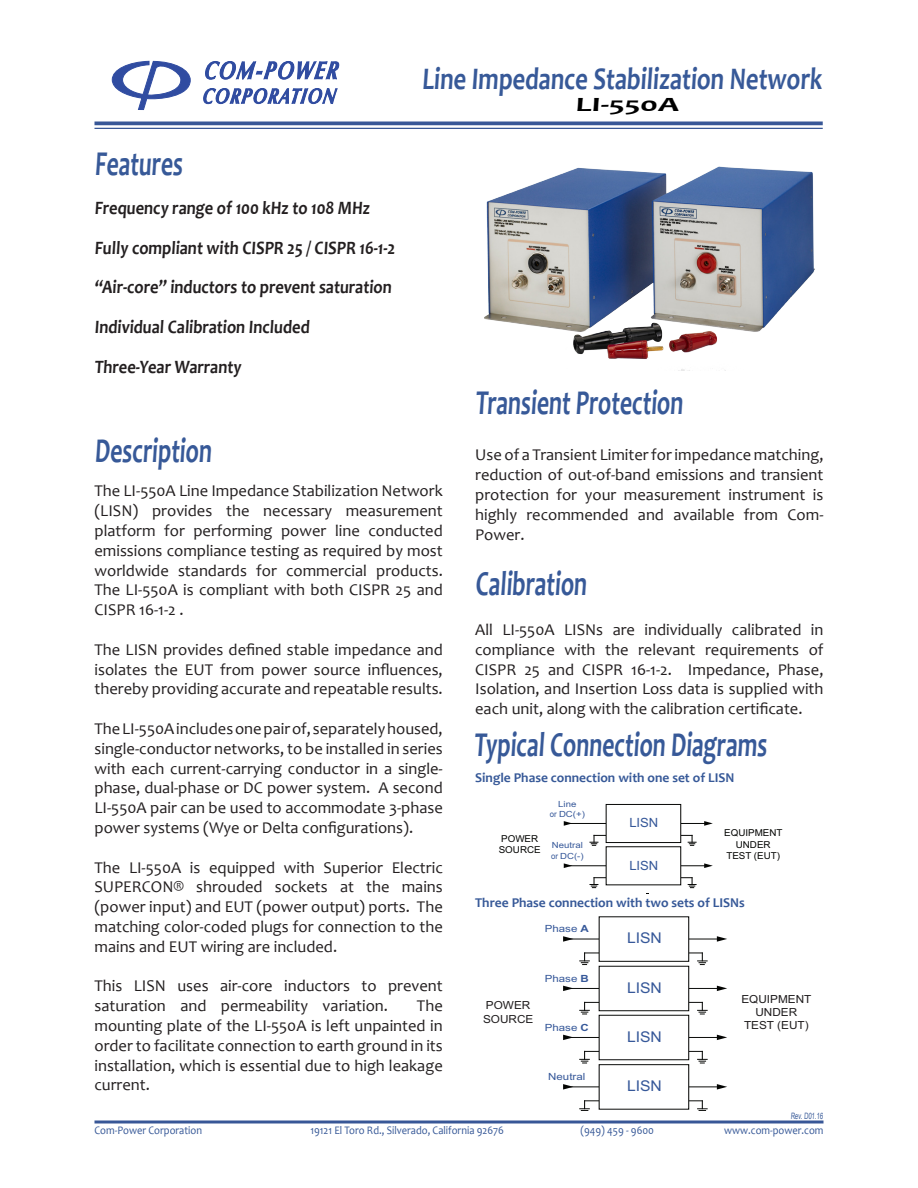
<style>
.page{position:relative;width:918px;height:1188px;background:#fff}
.page>*{position:absolute;margin:0;border:0;box-sizing:border-box;transform-origin:0 0}
.Paragraph_Style_1{font:700 35.1px "Candara";color:#375998;scale:.68 1}
.t1{font:700 31.65px "Candara";color:#375998;scale:.78 1}
.t2{font:700 20.4px "Candara";color:#000;scale:1.64 1}
.t3{font:700 18.9px "Candara";color:#231f20;scale:.87 1}
.t4{font:16.5px/19.8px "Candara";color:#231f20;text-align:justify}
.t5{font:14.85px "Arial";color:#365899;scale:1.06 1}
.t6{font:700 13.5px "Candara";color:#375998}
.t7{font:12.75px "Arial";color:#365899}
.t8{font:11.55px "Candara";color:#365897;scale:.91 1}
.t9{font:11.1px/13.4px "Arial";color:#201d1e;scale:1.06 1}
.t10{font:9.9px "Arial";color:#365899;scale:1.17 1}
.t11{font:9.45px/11.4px "Arial";color:#040503}
.t12{font:8.7px "Arial";color:#375998;scale:.68 1}
.t13{font:8.4px/10.2px "Arial";color:#365899;text-align:center;scale:1.13 1}
.s1{font-family:"Arial Narrow"}
.s2{font-weight:700}
</style>
<div class="page">
<svg style="left:112px;top:61px;width:78px;height:49px"></svg>
<svg style="left:203px;top:61px;width:137px;height:43px"></svg>
<hr style="left:94px;top:122px;width:729px;height:3px;background:#385797">
<hr style="left:94px;top:128px;width:729px;height:1px;background:#385797">
<svg style="left:94px;top:1120px;width:730px;height:4px;fill:#9baaca"></svg>
<hr style="left:569px;top:823px;width:136px;height:1px;background:#040503">
<svg style="left:704px;top:821px;width:9px;height:5px"></svg>
<svg style="left:564px;top:821px;width:7px;height:5px"></svg>
<svg style="left:688px;top:835px;width:8px;height:11px"></svg>
<svg style="left:590px;top:835px;width:8px;height:11px"></svg>
<hr style="left:594px;top:835px;width:98px;height:1px;background:#040503">
<div style="left:606px;top:804px;width:75px;height:39px;background:#fff"></div>
<div style="left:606px;top:804px;width:75px;height:39px;border:1px solid #040503"></div>
<hr style="left:569px;top:866px;width:136px;height:1px;background:#040503">
<svg style="left:704px;top:863px;width:9px;height:5px"></svg>
<svg style="left:564px;top:863px;width:8px;height:5px"></svg>
<svg style="left:688px;top:878px;width:8px;height:10px"></svg>
<svg style="left:590px;top:878px;width:8px;height:10px"></svg>
<hr style="left:594px;top:877px;width:98px;height:1px;background:#040503">
<div style="left:606px;top:847px;width:75px;height:38px;background:#fff"></div>
<hr style="left:570px;top:939px;width:148px;height:1px;background:#040503">
<svg style="left:717px;top:936px;width:10px;height:6px"></svg>
<svg style="left:563px;top:936px;width:10px;height:6px"></svg>
<svg style="left:698px;top:953px;width:9px;height:12px"></svg>
<svg style="left:580px;top:953px;width:9px;height:12px"></svg>
<hr style="left:585px;top:953px;width:117px;height:1px;background:#040503">
<div style="left:599px;top:917px;width:90px;height:44px;background:#fff"></div>
<div style="left:599px;top:916px;width:90px;height:46px;border:1px solid #040503"></div>
<hr style="left:570px;top:988px;width:148px;height:1px;background:#040503">
<svg style="left:717px;top:986px;width:10px;height:5px"></svg>
<svg style="left:563px;top:986px;width:9px;height:5px"></svg>
<svg style="left:698px;top:1002px;width:9px;height:13px"></svg>
<svg style="left:580px;top:1002px;width:9px;height:13px"></svg>
<hr style="left:585px;top:1002px;width:117px;height:1px;background:#040503">
<div style="left:599px;top:966px;width:90px;height:45px;background:#fff"></div>
<hr style="left:570px;top:1037px;width:148px;height:1px;background:#040503">
<svg style="left:717px;top:1035px;width:10px;height:5px"></svg>
<svg style="left:563px;top:1035px;width:9px;height:5px"></svg>
<svg style="left:698px;top:1051px;width:9px;height:13px"></svg>
<svg style="left:580px;top:1051px;width:9px;height:13px"></svg>
<hr style="left:585px;top:1051px;width:117px;height:1px;background:#040503">
<div style="left:599px;top:1015px;width:90px;height:45px;background:#fff"></div>
<hr style="left:570px;top:1087px;width:148px;height:1px;background:#040503">
<svg style="left:717px;top:1084px;width:10px;height:6px"></svg>
<svg style="left:563px;top:1084px;width:10px;height:6px"></svg>
<svg style="left:698px;top:1101px;width:9px;height:10px"></svg>
<svg style="left:580px;top:1101px;width:9px;height:10px"></svg>
<hr style="left:585px;top:1100px;width:117px;height:1px;background:#040503">
<div style="left:599px;top:1065px;width:90px;height:44px;background:#fff"></div>
<div style="left:599px;top:1064px;width:90px;height:46px;border:1px solid #040503"></div>
<img style="left:484px;top:166px;width:331px;height:204px">
<p class="Paragraph_Style_1" style="left:94px;top:141px;width:135px">Features</p>
<p class="t3" style="left:94px;top:196px;width:320px">Frequency range of 100 kHz to 108 MHz</p>
<p class="t3" style="left:94px;top:236px;width:349px">Fully compliant with CISPR 25 / CISPR 16-1-2</p>
<p class="t3" style="left:94px;top:275px;width:345px">“Air-core” inductors to prevent saturation</p>
<p class="t3" style="left:94px;top:315px;width:250px">Individual Calibration Included</p>
<p class="t3" style="left:94px;top:355px;width:172px">Three-Year Warranty</p>
<p class="t1" style="left:422px;top:59px;width:518px">Line Impedance Stabilization Network</p>
<p class="t2" style="left:575px;top:92px;width:66px">LI-550A</p>
<p class="Paragraph_Style_1" style="left:94px;top:428px;width:178px">Description</p>
<p class="t4" style="left:94px;top:481px;width:350px">The LI-550A Line Impedance Stabilization Network (LISN) provides the necessary measurement platform for performing power line conducted emissions compliance testing as required by most worldwide standards for commercial products.<br>The LI-550A is compliant with both CISPR 25 and CISPR 16-1-2 .</p>
<p class="t4" style="left:94px;top:639px;width:350px">The LISN provides defined stable impedance and isolates the EUT from power source influences, thereby providing accurate and repeatable results.</p>
<p class="t4" style="left:94px;top:719px;width:350px">The LI-550A includes one pair of, separately housed, single-conductor networks, to be installed in series with each current-carrying conductor in a single&shy;phase, dual-phase or DC power system. A second LI-550A pair can be used to accommodate 3-phase power systems (Wye or Delta configurations).</p>
<p class="t4" style="left:94px;top:857px;width:350px">The LI-550A is equipped with Superior Electric SUPERCON® shrouded sockets at the mains (power input) and EUT (power output) ports. The matching color-coded plugs for connection to the mains and EUT wiring are included.</p>
<p class="t4" style="left:94px;top:976px;width:350px">This LISN uses air-core inductors to prevent saturation and permeability variation.</p>
<p class="t4" style="left:94px;top:996px;width:350px;text-indent:322px">The mounting plate of the LI-550A is left unpainted in order to facilitate connection to earth ground in its installation, which is essential due to high leakage current.</p>
<p class="Paragraph_Style_1" style="left:475px;top:381px;width:311px">Transient Protection</p>
<p class="t4" style="left:475px;top:445px;width:350px">Use of a Transient Limiter for impedance matching, reduction of out-of-band emissions and transient protection for your measurement instrument is highly recommended and available from Com-Power.</p>
<p class="Paragraph_Style_1" style="left:475px;top:562px;width:170px">Calibration</p>
<p class="t4" style="left:475px;top:620px;width:350px">All LI-550A LISNs are individually calibrated in compliance with the relevant requirements of CISPR 25 and CISPR 16-1-2. Impedance, Phase, Isolation, and Insertion Loss data is supplied with each unit, along with the calibration certificate.</p>
<p class="Paragraph_Style_1" style="left:474px;top:723px;width:437px">Typical Connection Diagrams</p>
<p class="t6" style="left:475px;top:769px;width:261px">Single Phase connection with one set of LISN</p>
<p class="t11" style="left:499px;top:833px;width:43px">POWER<br>SOURCE</p>
<p class="t13" style="left:550px;top:799px;width:32px">Line<br><span class="s1">or</span> DC(+)</p>
<p class="t13" style="left:551px;top:840px;width:30px;text-align:left">Neutral <span class="s1">or</span> DC(-)</p>
<p class="t7" style="left:629px;top:814px;width:31px">LISN</p>
<p class="t7" style="left:629px;top:857px;width:31px">LISN</p>
<p class="t11" style="left:724px;top:827px;width:60px;text-align:center">EQUIPMENT<br>UNDER<br>TEST (EUT)</p>
<p class="t6" style="left:475px;top:894px;width:271px">Three Phase connection with two sets of LISNs</p>
<p class="t10" style="left:545px;top:922px;width:39px">Phase <span class="s2">A</span></p>
<p class="t9" style="left:483px;top:999px;width:49px">POWER<br>SOURCE</p>
<p class="t10" style="left:545px;top:972px;width:39px">Phase <span class="s2">B</span></p>
<p class="t10" style="left:545px;top:1021px;width:39px">Phase <span class="s2">C</span></p>
<p class="t10" style="left:548px;top:1070px;width:33px">Neutral</p>
<p class="t5" style="left:627px;top:928px;width:34px">LISN</p>
<p class="t5" style="left:627px;top:978px;width:34px">LISN</p>
<p class="t5" style="left:627px;top:1027px;width:34px">LISN</p>
<p class="t5" style="left:627px;top:1076px;width:34px">LISN</p>
<p class="t9" style="left:741px;top:992px;width:68px;text-align:center">EQUIPMENT<br>UNDER<br>TEST (EUT)</p>
<p class="t12" style="left:791px;top:1110px;width:51px">Rev. D01.16</p>
<p class="t8" style="left:94px;top:1123px;width:120px">Com-Power Corporation</p>
<p class="t8" style="left:310px;top:1123px;width:214px">19121 El Toro Rd., Silverado, California 92676</p>
<p class="t8" style="left:580px;top:1123px;width:82px">(949) 459 - 9600</p>
<p class="t8" style="left:724px;top:1123px;width:111px">www.com-power.com</p>
</div>
